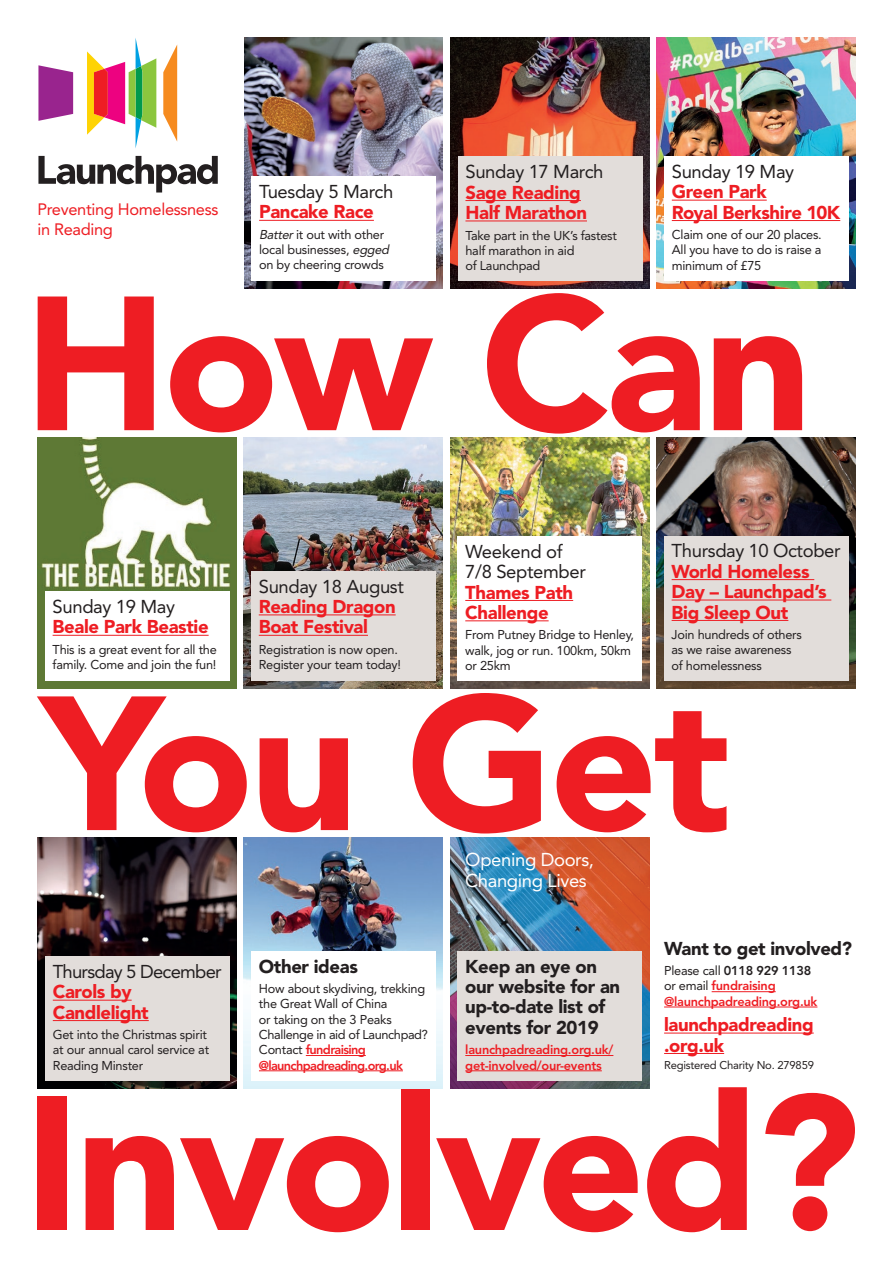
<style>
.page{position:relative;width:893px;height:1263px;background:#fff}
.page>*{position:absolute;margin:0;border:0;box-sizing:border-box;transform-origin:0 0}
.t1{font:900 188.85px "Avenir LT Std";letter-spacing:-.025em;color:#ee1d23}
.t2{font:900 18.45px/20.4px "Avenir LT Std";letter-spacing:-.02em;color:#ee1d23}
.t3{font:18.45px "Avenir LT Std";letter-spacing:-.02em;color:#231f20}
.t4{font:900 18.45px "Avenir LT Std";letter-spacing:-.02em;color:#231f20}
.t5{font:18.45px "Avenir LT Std";letter-spacing:-.02em;color:#fff}
.t6{font:18.45px "Avenir LT Std";letter-spacing:-.04em;color:#231f20}
.t7{font:16.5px/19.6px "Avenir LT Std";letter-spacing:-.02em;color:#ee1d23}
.t8{font:12.75px/15.3px "Avenir LT Std";letter-spacing:-.02em;color:#231f20}
.t9{font:800 12.75px "Avenir LT Std";letter-spacing:-.02em;color:#ee1d23}
.t10{font:800 12.75px "Avenir LT Std";letter-spacing:-.05em;color:#ee1d23}
.t11{font:800 12.75px "Avenir LT Std";letter-spacing:-.02em;color:#231f20}
.t12{font:11.25px "Avenir LT Std";letter-spacing:-.02em;color:#231f20}
.s1{font-style:italic}
.s2{font-weight:800;color:#ee1d23}
.s3{font-weight:400}
.s4{font-weight:400;color:#231f20}
</style>
<div class="page">
<img style="left:450px;top:38px;width:199px;height:251px">
<img style="left:450px;top:437px;width:199px;height:251px">
<img style="left:244px;top:38px;width:199px;height:251px">
<img style="left:657px;top:437px;width:198px;height:251px">
<img style="left:657px;top:38px;width:199px;height:251px">
<img style="left:38px;top:437px;width:198px;height:251px">
<img style="left:244px;top:437px;width:199px;height:251px">
<svg style="left:163px;top:45px;width:14px;height:96px"></svg>
<svg style="left:38px;top:65px;width:35px;height:56px;background:#a7439e"></svg>
<svg style="left:38px;top:156px;width:180px;height:36px"></svg>
<svg style="left:87px;top:38px;width:69px;height:110px"></svg>
<div style="left:252px;top:177px;width:184px;height:104px;background:#fff"></div>
<div style="left:458px;top:157px;width:184px;height:124px;background:#e2ddda"></div>
<div style="left:458px;top:536px;width:184px;height:145px;background:#fff"></div>
<div style="left:664px;top:157px;width:184px;height:124px;background:#fff"></div>
<div style="left:664px;top:536px;width:184px;height:145px;background:#e2ddda"></div>
<div style="left:45px;top:591px;width:184px;height:90px;background:#fff"></div>
<div style="left:251px;top:571px;width:185px;height:110px;background:#e2ddda"></div>
<hr style="left:259px;top:220px;width:115px;height:1px;background:#ee1d23">
<hr style="left:465px;top:200px;width:116px;height:1px;background:#ee1d23">
<hr style="left:465px;top:220px;width:122px;height:1px;background:#ee1d23">
<img style="left:450px;top:837px;width:199px;height:251px">
<div style="left:458px;top:951px;width:184px;height:130px;background:#e2ddda"></div>
<img style="left:244px;top:837px;width:199px;height:251px">
<img style="left:38px;top:837px;width:199px;height:251px">
<div style="left:251px;top:951px;width:185px;height:130px;background:#fff"></div>
<div style="left:45px;top:956px;width:184px;height:125px;background:#e2ddda"></div>
<hr style="left:672px;top:200px;width:95px;height:1px;background:#ee1d23">
<hr style="left:672px;top:220px;width:168px;height:1px;background:#ee1d23">
<hr style="left:465px;top:600px;width:108px;height:1px;background:#ee1d23">
<hr style="left:465px;top:620px;width:84px;height:1px;background:#ee1d23">
<hr style="left:672px;top:579px;width:142px;height:1px;background:#ee1d23">
<hr style="left:672px;top:599px;width:159px;height:1px;background:#ee1d23">
<hr style="left:672px;top:620px;width:116px;height:1px;background:#ee1d23">
<hr style="left:53px;top:635px;width:156px;height:1px;background:#ee1d23">
<hr style="left:259px;top:614px;width:137px;height:1px;background:#ee1d23">
<hr style="left:259px;top:635px;width:109px;height:1px;background:#ee1d23">
<hr style="left:712px;top:991px;width:64px;height:1px;background:#ee1d23">
<hr style="left:664px;top:1007px;width:153px;height:1px;background:#ee1d23">
<hr style="left:664px;top:1032px;width:150px;height:1px;background:#ee1d23">
<hr style="left:664px;top:1053px;width:60px;height:1px;background:#ee1d23">
<hr style="left:465px;top:1055px;width:148px;height:1px;background:#ee1d23">
<hr style="left:465px;top:1070px;width:137px;height:1px;background:#ee1d23">
<hr style="left:306px;top:1055px;width:60px;height:1px;background:#ee1d23">
<hr style="left:259px;top:1070px;width:144px;height:1px;background:#ee1d23">
<hr style="left:53px;top:1000px;width:79px;height:1px;background:#ee1d23">
<hr style="left:53px;top:1020px;width:96px;height:1px;background:#ee1d23">
<p class="t3" style="left:672px;top:161px;width:124px">Sunday 19 May</p>
<p class="t2" style="left:672px;top:182px;width:96px">Green Park</p>
<p class="t2" style="left:672px;top:202px;width:170px">Royal Berkshire 10K</p>
<p class="t8" style="left:672px;top:227px;width:152px;text-align:justify">Claim one of our 20 places.<br>All you have to do is raise a minimum of £75</p>
<p class="t3" style="left:465px;top:161px;width:140px">Sunday 17 March</p>
<p class="t2" style="left:465px;top:182px;width:117px">Sage Reading</p>
<p class="t2" style="left:465px;top:202px;width:123px">Half Marathon</p>
<p class="t8" style="left:465px;top:228px;width:153px">Take part in the UK’s fastest half marathon in aid</p>
<p class="t8" style="left:465px;top:258px;width:76px">of Launchpad</p>
<p class="t1" style="left:24px;top:250px;width:790px">How Can</p>
<p class="t3" style="left:259px;top:181px;width:136px">Tuesday 5 March</p>
<p class="t2" style="left:259px;top:202px;width:116px">Pancake Race</p>
<p class="t8" style="left:259px;top:227px;width:127px"><span class="s1">Batter</span>it out with other</p>
<p class="t8" style="left:259px;top:242px;width:134px">local businesses, <span class="s1">egged</span></p>
<p class="t8" style="left:259px;top:257px;width:126px">on by cheering crowds</p>
<p class="t7" style="left:37px;top:200px;width:183px">Preventing Homelessness in Reading</p>
<p class="t3" style="left:53px;top:596px;width:124px">Sunday 19 May</p>
<p class="t2" style="left:53px;top:617px;width:157px">Beale Park Beastie</p>
<p class="t8" style="left:53px;top:642px;width:166px">This is a great event for all the family. Come and join the fun!</p>
<p class="t3" style="left:259px;top:575px;width:147px">Sunday 18 August</p>
<p class="t2" style="left:259px;top:596px;width:138px">Reading Dragon</p>
<p class="t2" style="left:259px;top:617px;width:111px">Boat Festival</p>
<p class="t8" style="left:259px;top:642px;width:141px">Registration is now open.</p>
<p class="t8" style="left:259px;top:657px;width:144px">Register your team today!</p>
<p class="t3" style="left:465px;top:541px;width:99px">Weekend of</p>
<p class="t3" style="left:465px;top:561px;width:122px">7/8 September</p>
<p class="t2" style="left:465px;top:582px;width:109px">Thames Path</p>
<p class="t2" style="left:465px;top:602px;width:85px">Challenge</p>
<p class="t8" style="left:465px;top:627px;width:170px">From Putney Bridge to Henley,</p>
<p class="t8" style="left:465px;top:643px;width:167px">walk, jog or run. 100km, 50km or 25km</p>
<p class="t3" style="left:672px;top:540px;width:171px">Thursday 10 October</p>
<p class="t2" style="left:672px;top:561px;width:156px">World Homeless<br>Day – Launchpad’s<br>Big Sleep Out</p>
<p class="t8" style="left:672px;top:627px;width:132px">Join hundreds of others</p>
<p class="t8" style="left:672px;top:642px;width:121px">as we raise awareness</p>
<p class="t8" style="left:672px;top:658px;width:92px">of homelessness</p>
<p class="t1" style="left:41px;top:650px;width:692px">You Get</p>
<p class="t6" style="left:53px;top:961px;width:170px">Thursday 5 December</p>
<p class="t2" style="left:53px;top:982px;width:80px">Carols by</p>
<p class="t2" style="left:53px;top:1002px;width:97px">Candlelight</p>
<p class="t8" style="left:53px;top:1027px;width:156px">Get into the Christmas spirit</p>
<p class="t8" style="left:53px;top:1042px;width:158px">at our annual carol service at</p>
<p class="t8" style="left:53px;top:1058px;width:92px">Reading Minster</p>
<p class="t4" style="left:259px;top:955px;width:100px">Other ideas</p>
<p class="t8" style="left:259px;top:981px;width:168px">How about skydiving, trekking</p>
<p class="t8" style="left:259px;top:996px;width:130px">the Great Wall of China</p>
<p class="t8" style="left:259px;top:1012px;width:134px">or taking on the 3 Peaks</p>
<p class="t8" style="left:259px;top:1027px;width:170px">Challenge in aid of Launchpad?<br>Contact <span class="s2">fundraising</span></p>
<p class="t10" style="left:259px;top:1057px;width:145px">@launchpadreading.org.uk</p>
<p class="t5" style="left:465px;top:849px;width:130px">Opening Doors,</p>
<p class="t5" style="left:465px;top:870px;width:123px">Changing Lives</p>
<p class="t4" style="left:465px;top:955px;width:133px">Keep an eye on</p>
<p class="t4" style="left:465px;top:975px;width:156px">our website for an</p>
<p class="t4" style="left:465px;top:996px;width:142px">up-to-date list of</p>
<p class="t4" style="left:465px;top:1016px;width:135px">events for 2019</p>
<p class="t9" style="left:465px;top:1042px;width:150px">launchpadreading.org.uk/</p>
<p class="t9" style="left:465px;top:1057px;width:138px">get-involved/our-events</p>
<p class="t4" style="left:664px;top:937px;width:190px">Want to get involved?</p>
<p class="t11" style="left:664px;top:963px;width:149px"><span class="s3">Please call</span> 0118 929 1138</p>
<p class="t9" style="left:664px;top:978px;width:113px"><span class="s4">or email</span> fundraising</p>
<p class="t9" style="left:664px;top:994px;width:155px">@launchpadreading.org.uk</p>
<p class="t2" style="left:664px;top:1014px;width:151px">launchpadreading</p>
<p class="t2" style="left:664px;top:1035px;width:62px">.org.uk</p>
<p class="t12" style="left:664px;top:1059px;width:151px">Registered Charity No. 279859</p>
<p class="t1" style="left:24px;top:1050px;width:837px">Involved?</p>
</div>
